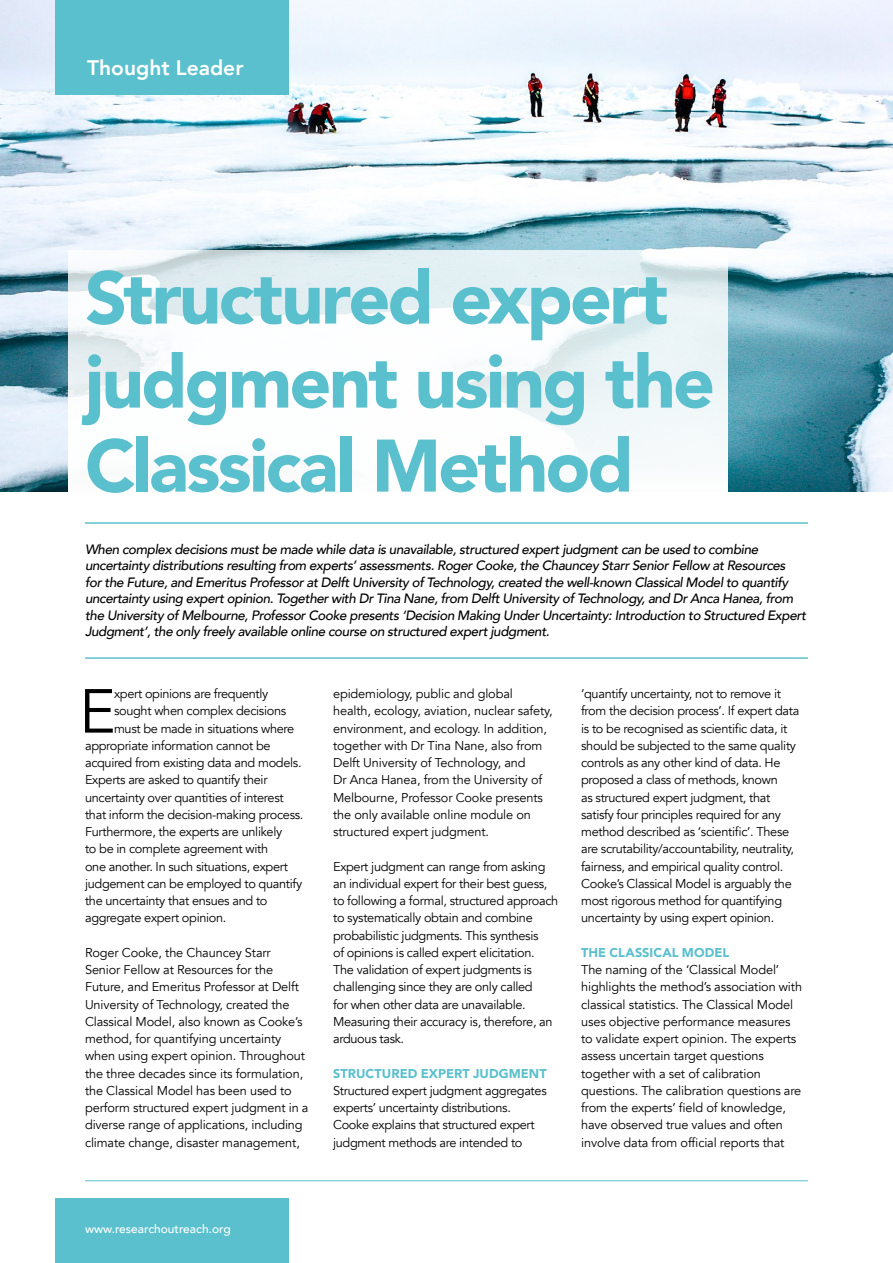
<style>
.page{position:relative;width:893px;height:1263px;background:#fff}
.page>*{position:absolute;margin:0;border:0;box-sizing:border-box;transform-origin:0 0}
.t1{font:900 73.5px/84px "Avenir";letter-spacing:-.035em;color:#5bc0cd}
.t2{font:61.5px "Avenir";color:#000}
.t3{font:800 21px "Avenir";color:#fff}
.t4{font:italic 500 13.5px/16.5px "Avenir";letter-spacing:-.03em;color:#000}
.t5{font:12.75px/17.2px "Avenir";letter-spacing:-.025em;color:#000}
.t6{font:900 12.75px "Avenir";letter-spacing:.005em;color:#5bc0cd}
.t7{font:500 12px "Avenir";color:#fff}
</style>
<div class="page">
<hr style="left:85px;top:1180px;width:723px;height:1px;background:#5bc0cd">
<div style="left:55px;top:1198px;width:234px;height:65px;background:#5bc0cd"></div>
<img style="left:0;top:0;width:893px;height:491px">
<svg style="left:68px;top:250px;width:659px;height:241px"></svg>
<hr style="left:85px;top:522px;width:723px;height:2px;background:#5bc0cd">
<hr style="left:85px;top:657px;width:723px;height:2px;background:#5bc0cd">
<div style="left:55px;top:0;width:234px;height:94px;background:#5bc0cd"></div>
<h3 class="t3" style="left:87px;top:52px;width:158px">Thought Leader</h3>
<h1 class="t1" style="left:85px;top:254px;width:631px">Structured expert judgment using the<br>Classical Method</h1>
<p class="t4" style="left:85px;top:541px;width:722px">When complex decisions must be made while data is unavailable, structured expert judgment can be used to combine uncertainty distributions resulting from experts’ assessments. Roger Cooke, the Chauncey Starr Senior Fellow at Resources<br>for the Future, and Emeritus Professor at Delft University of Technology, created the well-known Classical Model to quantify uncertainty using expert opinion. Together with Dr Tina Nane, from Delft University of Technology, and Dr Anca Hanea, from the University of Melbourne, Professor Cooke presents ‘Decision Making Under Uncertainty: Introduction to Structured Expert Judgment’, the only freely available online course on structured expert judgment.</p>
<h2 class="t2" style="left:79px;top:675px;width:38px">E</h2>
<p class="t5" style="left:114px;top:685px;width:156px">xpert opinions are frequently</p>
<p class="t5" style="left:114px;top:702px;width:174px">sought when complex decisions</p>
<p class="t5" style="left:114px;top:720px;width:182px">must be made in situations where</p>
<p class="t5" style="left:85px;top:737px;width:187px">appropriate information cannot be</p>
<p class="t5" style="left:85px;top:754px;width:218px">acquired from existing data and models.</p>
<p class="t5" style="left:85px;top:771px;width:184px">Experts are asked to quantify their</p>
<p class="t5" style="left:85px;top:789px;width:200px">uncertainty over quantities of interest</p>
<p class="t5" style="left:85px;top:806px;width:220px">that inform the decision-making process.</p>
<p class="t5" style="left:85px;top:823px;width:199px">Furthermore, the experts are unlikely</p>
<p class="t5" style="left:85px;top:840px;width:185px">to be in complete agreement with</p>
<p class="t5" style="left:85px;top:858px;width:204px">one another. In such situations, expert</p>
<p class="t5" style="left:85px;top:875px;width:219px">judgement can be employed to quantify</p>
<p class="t5" style="left:85px;top:892px;width:184px">the uncertainty that ensues and to</p>
<p class="t5" style="left:85px;top:909px;width:143px">aggregate expert opinion.</p>
<p class="t5" style="left:85px;top:944px;width:225px">Roger Cooke, the Chauncey Starr Senior Fellow at Resources for the Future, and Emeritus Professor at Delft University of Technology, created the Classical Model, also known as Cooke’s method, for quantifying uncertainty when using expert opinion. Throughout the three decades since its formulation, the Classical Model has been used to perform structured expert judgment in a diverse range of applications, including climate change, disaster management,</p>
<p class="t5" style="left:333px;top:685px;width:221px">epidemiology, public and global health, ecology, aviation, nuclear safety, environment, and ecology. In addition, together with Dr Tina Nane, also from Delft University of Technology, and<br>Dr Anca Hanea, from the University of Melbourne, Professor Cooke presents the only available online module on structured expert judgment.</p>
<p class="t5" style="left:333px;top:858px;width:227px">Expert judgment can range from asking an individual expert for their best guess, to following a formal, structured approach to systematically obtain and combine probabilistic judgments. This synthesis<br>of opinions is called expert elicitation.<br>The validation of expert judgments is challenging since they are only called<br>for when other data are unavailable.<br>Measuring their accuracy is, therefore, an arduous task.</p>
<p class="t6" style="left:333px;top:1062px;width:215px">STRUCTURED EXPERT JUDGMENT</p>
<p class="t5" style="left:333px;top:1082px;width:215px">Structured expert judgment aggregates experts’ uncertainty distributions.<br>Cooke explains that structured expert judgment methods are intended to</p>
<p class="t5" style="left:581px;top:685px;width:220px">‘quantify uncertainty, not to remove it from the decision process’. If expert data is to be recognised as scientific data, it should be subjected to the same quality controls as any other kind of data. He proposed a class of methods, known<br>as structured expert judgment, that satisfy four principles required for any method described as ‘scientific’. These are scrutability/accountability, neutrality, fairness, and empirical quality control.<br>Cooke’s Classical Model is arguably the most rigorous method for quantifying uncertainty by using expert opinion.</p>
<p class="t6" style="left:581px;top:941px;width:150px">THE CLASSICAL MODEL</p>
<p class="t5" style="left:581px;top:961px;width:222px">The naming of the ‘Classical Model’ highlights the method’s association with classical statistics. The Classical Model uses objective performance measures to validate expert opinion. The experts assess uncertain target questions together with a set of calibration questions. The calibration questions are from the experts’ field of knowledge, have observed true values and often involve data from official reports that</p>
<p class="t7" style="left:85px;top:1218px;width:147px">www.researchoutreach.org</p>
</div>
